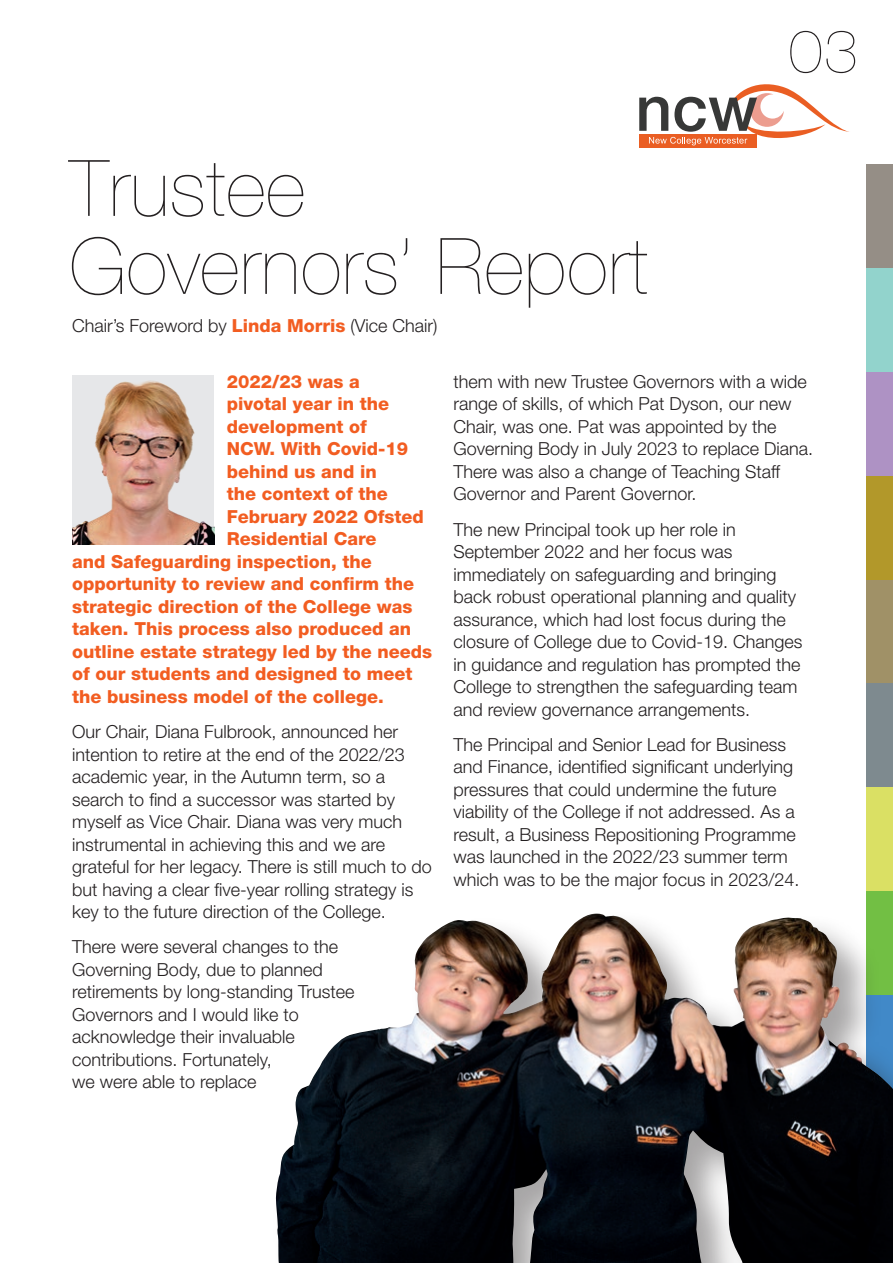
<style>
.page{position:relative;width:893px;height:1263px;background:#fff}
.page>*{position:absolute;margin:0;border:0;box-sizing:border-box;transform-origin:0 0}
.t1{font:200 78px/78px "Helvetica Neue LT Pro";letter-spacing:.01em;color:#231f20}
.t2{font:200 60px "Helvetica Neue LT Pro";color:#231f20}
.t3{font:300 18px/22.5px "Helvetica Neue LT Pro";color:#231f20}
.t4{font:800 18px "Helvetica Neue LT Pro";color:#f25d21}
.s1{font-weight:800;color:#f25d21}
</style>
<div class="page">
<div style="left:639px;top:134px;width:118px;height:14px;background:#ea5e23"></div>
<svg style="left:639px;top:84px;width:210px;height:62px"></svg>
<div style="left:867px;top:164px;width:26px;height:104px;background:#958e86"></div>
<div style="left:867px;top:268px;width:26px;height:104px;background:#92d3cc"></div>
<div style="left:867px;top:372px;width:26px;height:104px;background:#ae92c4"></div>
<div style="left:867px;top:476px;width:26px;height:103px;background:#b2982a"></div>
<div style="left:867px;top:579px;width:26px;height:104px;background:#a09167"></div>
<div style="left:867px;top:683px;width:26px;height:104px;background:#7e8a8f"></div>
<div style="left:867px;top:787px;width:26px;height:104px;background:#dae064"></div>
<div style="left:867px;top:891px;width:26px;height:104px;background:#72bf44"></div>
<div style="left:271px;top:909px;width:622px;height:354px;background:#fff"></div>
<img style="left:276px;top:914px;width:617px;height:349px">
<img style="left:72px;top:375px;width:142px;height:169px">
<h1 class="t1" style="left:69px;top:149px;width:580px">Trustee<br>Governors’ Report</h1>
<p class="t3" style="left:72px;top:314px;width:367px">Chair’s Foreword by <span class="s1">Linda Morris</span> (Vice Chair)</p>
<h2 class="t2" style="left:789px;top:17px;width:70px">03</h2>
<p class="t4" style="left:227px;top:371px;width:135px">2022/23 was a</p>
<p class="t4" style="left:227px;top:393px;width:164px">pivotal year in the</p>
<p class="t4" style="left:227px;top:416px;width:142px">development of</p>
<p class="t4" style="left:227px;top:438px;width:183px">NCW. With Covid-19</p>
<p class="t4" style="left:227px;top:461px;width:152px">behind us and in</p>
<p class="t4" style="left:227px;top:483px;width:163px">the context of the</p>
<p class="t4" style="left:227px;top:506px;width:199px">February 2022 Ofsted</p>
<p class="t4" style="left:227px;top:528px;width:151px">Residential Care</p>
<p class="t4" style="left:72px;top:551px;width:301px">and Safeguarding inspection, the</p>
<p class="t4" style="left:72px;top:573px;width:343px">opportunity to review and confirm the</p>
<p class="t4" style="left:72px;top:596px;width:342px">strategic direction of the College was</p>
<p class="t4" style="left:72px;top:618px;width:340px">taken. This process also produced an</p>
<p class="t4" style="left:72px;top:641px;width:361px">outline estate strategy led by the needs</p>
<p class="t4" style="left:72px;top:663px;width:342px">of our students and designed to meet</p>
<p class="t4" style="left:72px;top:686px;width:313px">the business model of the college.</p>
<p class="t3" style="left:72px;top:720px;width:361px">Our Chair, Diana Fulbrook, announced her intention to retire at the end of the 2022/23 academic year, in the Autumn term, so a search to find a successor was started by myself as Vice Chair. Diana was very much instrumental in achieving this and we are grateful for her legacy. There is still much to do but having a clear five-year rolling strategy is key to the future direction of the College.</p>
<p class="t3" style="left:72px;top:935px;width:284px">There were several changes to the<br>Governing Body, due to planned retirements by long-standing Trustee<br>Governors and I would like to acknowledge their invaluable contributions. Fortunately,<br>we were able to replace</p>
<p class="t3" style="left:454px;top:370px;width:361px">them with new Trustee Governors with a wide range of skills, of which Pat Dyson, our new Chair, was one. Pat was appointed by the Governing Body in July 2023 to replace Diana.<br>There was also a change of Teaching Staff Governor and Parent Governor.</p>
<p class="t3" style="left:454px;top:517px;width:350px">The new Principal took up her role in September 2022 and her focus was immediately on safeguarding and bringing back robust operational planning and quality assurance, which had lost focus during the closure of College due to Covid-19. Changes in guidance and regulation has prompted the College to strengthen the safeguarding team and review governance arrangements.</p>
<p class="t3" style="left:454px;top:733px;width:347px">The Principal and Senior Lead for Business and Finance, identified significant underlying pressures that could undermine the future viability of the College if not addressed. As a result, a Business Repositioning Programme was launched in the 2022/23 summer term which was to be the major focus in 2023/24.</p>
</div>
